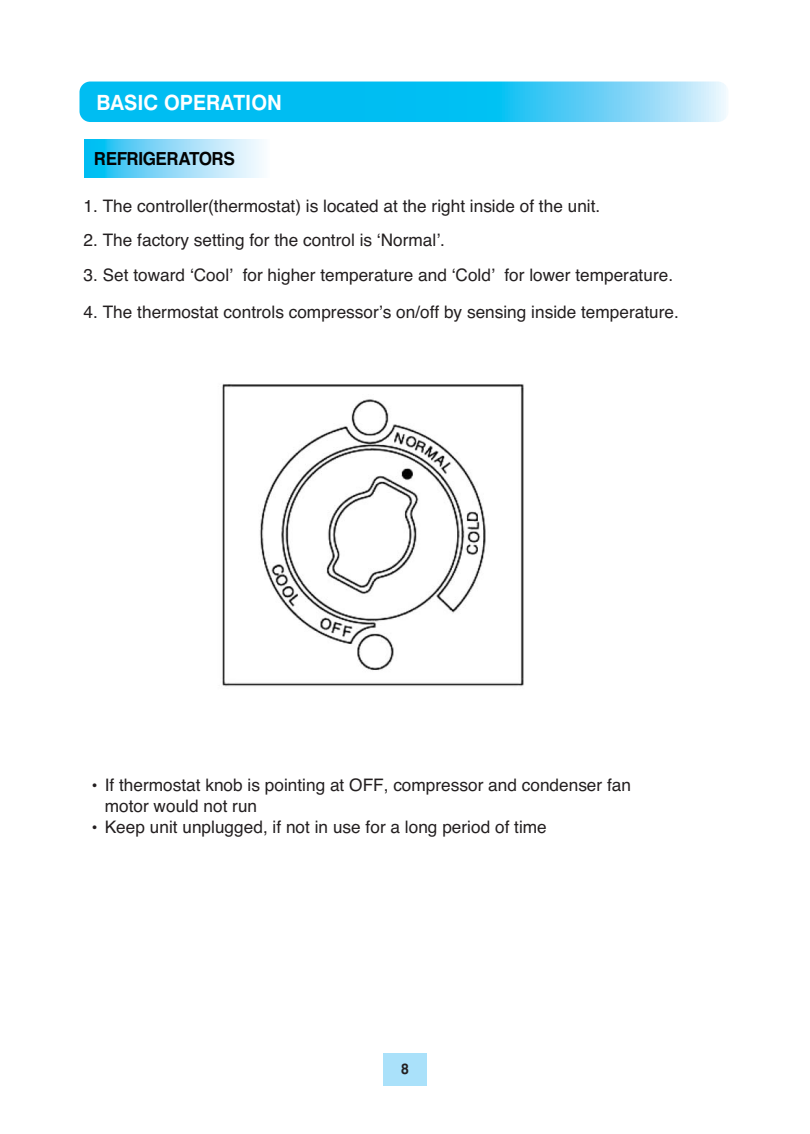
<style>
.page{position:relative;width:810px;height:1134px;background:#fff}
.page>*{position:absolute;margin:0;border:0;box-sizing:border-box;transform-origin:0 0}
.t1{font:700 21px "Swiss 721 BT";color:#fff;scale:.95 1}
.t2{font:700 18px "Helvetica";letter-spacing:-.03em;color:#020303;scale:.95 1}
.t3{font:17.25px/20.7px "Helvetica";color:#231f20}
.t4{font:700 15px "Swiss 721 BT";color:#231f20;scale:.9 1}
.s1{font-family:"Myriad Pro";font-size:18px}
</style>
<div class="page">
<div style="left:383px;top:1053px;width:44px;height:33px;background:#aae1fa"></div>
<svg style="left:80px;top:82px;width:648px;height:40px;background:#2ac6f4"></svg>
<svg style="left:84px;top:139px;width:178px;height:38px;background:#87daf8"></svg>
<img style="left:222px;top:384px;width:302px;height:303px">
<p class="t1" style="left:96px;top:94px;width:197px">BASIC OPERATION</p>
<p class="t2" style="left:94px;top:152px;width:150px">REFRIGERATORS</p>
<p class="t3" style="left:84px;top:197px;width:518px">1. The controller(thermostat) is located at the right inside of the unit.</p>
<p class="t3" style="left:84px;top:232px;width:363px">2. The factory setting for the control is ‘Normal’.</p>
<p class="t3" style="left:84px;top:266px;width:591px">3. Set toward ‘Cool’ for higher temperature and ‘Cold’ for lower temperature.</p>
<p class="t3" style="left:84px;top:304px;width:597px">4. The thermostat controls compressor’s on/off by sensing inside temperature.</p>
<p class="t3" style="left:105px;top:776px;width:528px;text-indent:-13px"><span class="s1">•</span> If thermostat knob is pointing at OFF, compressor and condenser fan motor would not run</p>
<p class="t3" style="left:92px;top:818px;width:456px"><span class="s1">•</span> Keep unit unplugged, if not in use for a long period of time</p>
<p class="t4" style="left:401px;top:1063px;width:10px">8</p>
</div>
